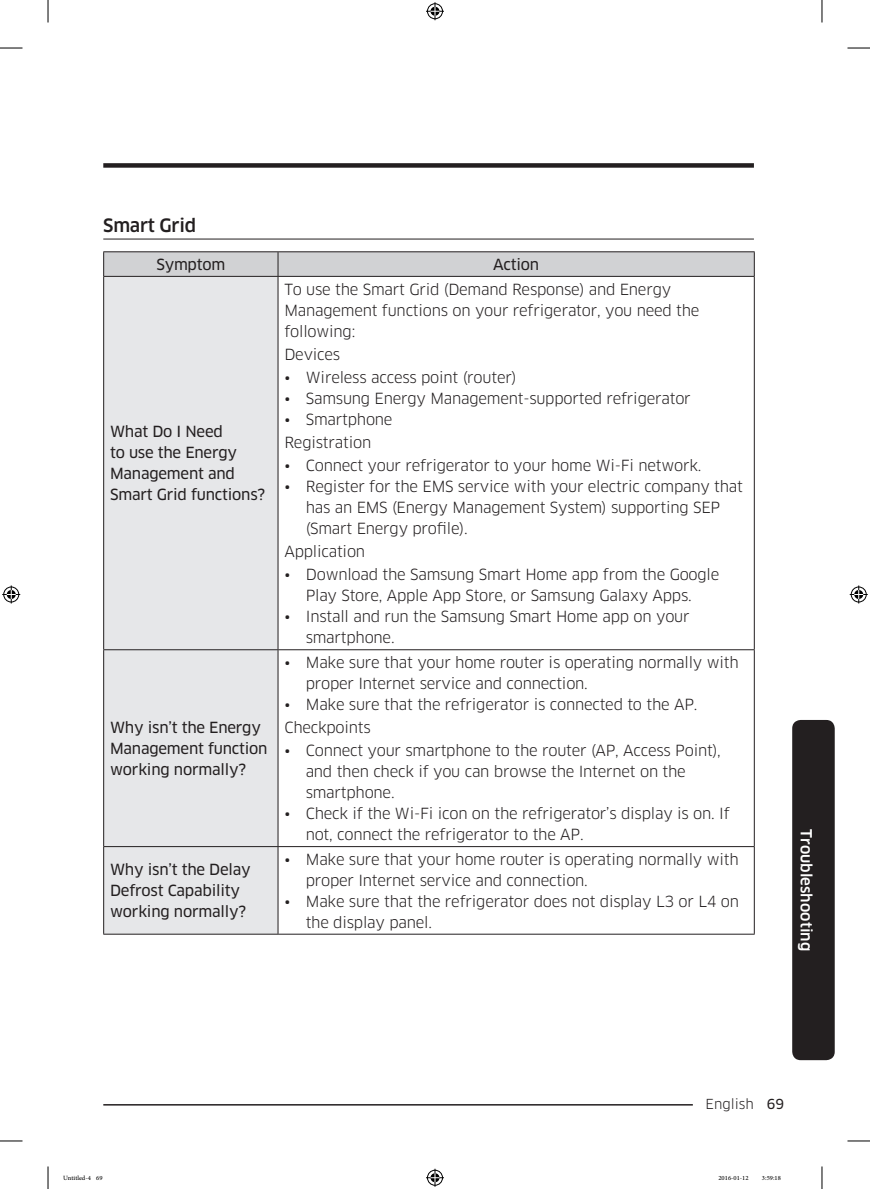
<style>
.page{position:relative;width:870px;height:1189px;background:#fff}
.page>*{position:absolute;margin:0;border:0;box-sizing:border-box;transform-origin:0 0}
.t1{font:500 18px "Samsung Clan Pro";letter-spacing:-.015em;color:#231f20}
.t2{font:15px/21px "Samsung Clan Pro";letter-spacing:-.015em;color:#231f20}
.t3{font:15px/21px "Samsung Clan Pro News";letter-spacing:-.015em;color:#231f20}
.t4{font:500 15px "Samsung Clan Pro";color:#fff}
.t5{font:13.5px "Samsung Clan Pro";color:#231f20}
.t6{font:9px "Adobe Arabic";color:#000}
.s1{font-family:"Samsung Clan Pro News"}
</style>
<div class="page">
<div style="left:103px;top:163px;width:651px;height:5px;background:#231f20"></div>
<hr style="left:103px;top:1104px;width:651px;height:1px;background:#231f20">
<div style="left:693px;top:1096px;width:74px;height:15px;background:#fff"></div>
<div style="left:792px;top:720px;width:43px;height:340px;background:#231f20;border-radius:9px"></div>
<hr style="left:103px;top:239px;width:651px;height:1px;background:#231f20">
<div style="left:104px;top:277px;width:174px;height:657px;background:#e6e7e9"></div>
<hr style="left:103px;top:251px;width:175px;height:1px;background:#231f20">
<hr style="left:278px;top:251px;width:477px;height:1px;background:#231f20">
<svg style="left:103px;top:252px;width:652px;height:24px;background:#cdcdcf"></svg>
<hr style="left:103px;top:276px;width:175px;height:1px;background:#231f20">
<hr style="left:103px;top:277px;width:1px;height:372px;background:#231f20">
<hr style="left:278px;top:276px;width:477px;height:1px;background:#231f20">
<hr style="left:278px;top:277px;width:1px;height:372px;background:#231f20">
<hr style="left:754px;top:277px;width:1px;height:372px;background:#231f20">
<hr style="left:103px;top:649px;width:175px;height:1px;background:#231f20">
<hr style="left:103px;top:650px;width:1px;height:196px;background:#231f20">
<hr style="left:278px;top:649px;width:477px;height:1px;background:#231f20">
<hr style="left:278px;top:650px;width:1px;height:196px;background:#231f20">
<hr style="left:754px;top:650px;width:1px;height:196px;background:#231f20">
<hr style="left:103px;top:846px;width:175px;height:1px;background:#231f20">
<hr style="left:103px;top:847px;width:1px;height:87px;background:#231f20">
<hr style="left:278px;top:846px;width:477px;height:1px;background:#231f20">
<hr style="left:278px;top:847px;width:1px;height:87px;background:#231f20">
<hr style="left:754px;top:847px;width:1px;height:87px;background:#231f20">
<hr style="left:103px;top:934px;width:175px;height:1px;background:#231f20">
<hr style="left:278px;top:934px;width:477px;height:1px;background:#231f20">
<svg style="left:0;top:48px;width:22px;height:1px"></svg>
<svg style="left:847px;top:48px;width:23px;height:1px"></svg>
<svg style="left:0;top:1141px;width:22px;height:1px"></svg>
<svg style="left:847px;top:1141px;width:23px;height:1px"></svg>
<svg style="left:48px;top:0;width:1px;height:23px"></svg>
<svg style="left:48px;top:1166px;width:1px;height:23px"></svg>
<svg style="left:822px;top:0;width:1px;height:23px"></svg>
<svg style="left:822px;top:1166px;width:1px;height:23px"></svg>
<svg style="left:426px;top:2px;width:18px;height:18px"></svg>
<svg style="left:426px;top:1169px;width:18px;height:18px"></svg>
<svg style="left:2px;top:585px;width:18px;height:18px"></svg>
<svg style="left:850px;top:585px;width:18px;height:18px"></svg>
<p class="t1" style="left:103px;top:215px;width:94px">Smart Grid</p>
<p class="t3" style="left:156px;top:254px;width:70px">Symptom</p>
<p class="t3" style="left:493px;top:254px;width:48px">Action</p>
<p class="t3" style="left:110px;top:421px;width:157px">What Do I Need<br>to use the Energy<br>Management and<br>Smart Grid functions?</p>
<p class="t3" style="left:110px;top:717px;width:159px">Why isn’t the Energy<br>Management function working normally?</p>
<p class="t2" style="left:284px;top:279px;width:416px">To use the Smart Grid (Demand Response) and Energy<br>Management functions on your refrigerator, you need the following:</p>
<p class="t2" style="left:284px;top:344px;width:57px">Devices</p>
<p class="t2" style="left:284px;top:367px;width:234px">• Wireless access point (router)</p>
<p class="t2" style="left:284px;top:388px;width:408px">• Samsung Energy Management-supported refrigerator</p>
<p class="t2" style="left:284px;top:408px;width:110px;line-height:23.1px">• Smartphone<br>Registration</p>
<p class="t2" style="left:284px;top:455px;width:418px">• Connect your refrigerator to your home Wi-Fi network.</p>
<p class="t2" style="left:306px;top:476px;width:439px;text-indent:-21px">• Register for the EMS service with your electric company that has an EMS (Energy Management System) supporting SEP (Smart Energy profile).</p>
<p class="t2" style="left:284px;top:541px;width:82px">Application</p>
<p class="t2" style="left:284px;top:564px;width:436px;text-align:center">• Download the Samsung Smart Home app from the Google<br>Play Store, Apple App Store, or Samsung Galaxy Apps.</p>
<p class="t2" style="left:306px;top:606px;width:385px;text-indent:-21px">• Install and run the Samsung Smart Home app on your smartphone.</p>
<p class="t2" style="left:306px;top:652px;width:434px;text-indent:-21px">• Make sure that your home router is operating normally with proper Internet service and connection.</p>
<p class="t2" style="left:284px;top:693px;width:414px;line-height:23.1px">• Make sure that the refrigerator is connected to the AP.<br>Checkpoints</p>
<p class="t2" style="left:306px;top:740px;width:417px;text-indent:-21px">• Connect your smartphone to the router (AP, Access Point), and then check if you can browse the Internet on the smartphone.</p>
<p class="t2" style="left:306px;top:803px;width:425px;text-indent:-21px">• Check if the Wi-Fi icon on the refrigerator’s display is on. If not, connect the refrigerator to the AP.</p>
<p class="t3" style="left:110px;top:859px;width:142px">Why isn’t the Delay<br>Defrost Capability working normally?</p>
<p class="t2" style="left:306px;top:849px;width:434px;text-indent:-21px">• Make sure that your home router is operating normally with proper Internet service and connection.</p>
<p class="t2" style="left:306px;top:891px;width:435px;text-indent:-21px">• Make sure that the refrigerator does not display L3 or L4 on the display panel.</p>
<p class="t4" style="left:815px;top:829px;width:123px;rotate:90deg">Troubleshooting</p>
<p class="t5" style="left:706px;top:1096px;width:80px">English <span class="s1">69</span></p>
<p class="t6" style="left:63px;top:1171px;width:41px">Untitled-4 69</p>
<p class="t6" style="left:718px;top:1171px;width:32px">2016-01-12</p>
<p class="t6" style="left:762px;top:1171px;width:20px">3:59:18</p>
</div>
